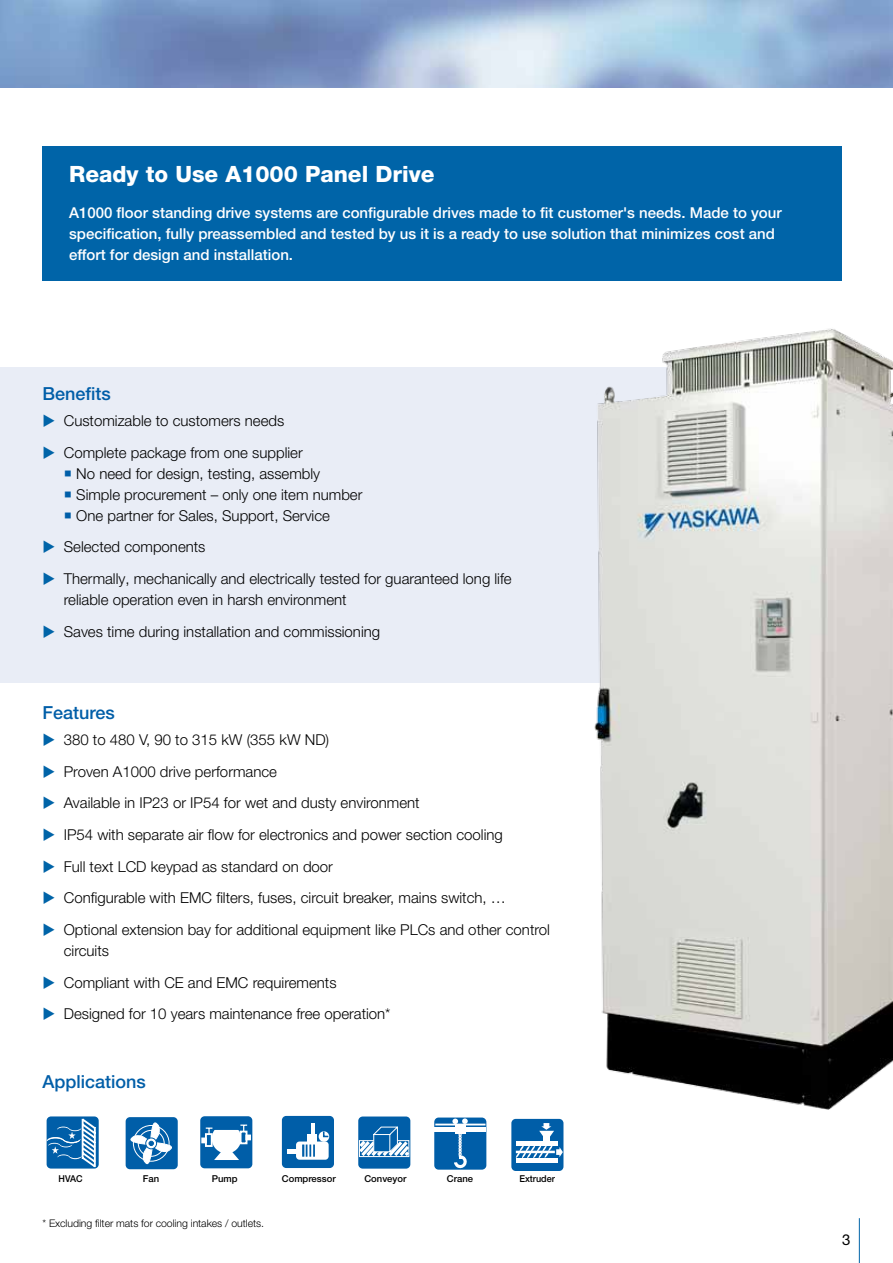
<style>
.page{position:relative;width:893px;height:1263px;background:#fff}
.page>*{position:absolute;margin:0;border:0;box-sizing:border-box;transform-origin:0 0}
.t1{font:800 22.5px "Helvetica Neue LT Pro";color:#fff}
.t2{font:500 18px "Helvetica Neue LT Pro";color:#005ea8}
.t3{font:300 15px/31.7px "Helvetica Neue LT Pro";color:#000}
.t4{font:500 15px/21px "Helvetica Neue LT Pro";color:#fff}
.t5{font:15px "Helvetica Neue LT Pro";color:#000}
.t6{font:11.1px "Helvetica Neue LT Pro";color:#000}
.t7{font:300 10.5px "Helvetica Neue LT Pro";letter-spacing:-.005em;color:#000}
.t8{font:500 9.45px "Helvetica Neue LT Pro";color:#000}
.t9{font:500 9.45px "Helvetica Neue LT Pro";color:#000;scale:.95 1}
.s1{color:#005ea8}
</style>
<div class="page">
<div style="left:43px;top:146px;width:799px;height:135px;background:#0064a8"></div>
<div style="left:0;top:367px;width:799px;height:315px;background:#e9edf6"></div>
<img style="left:0;top:0;width:893px;height:87px">
<img style="left:553px;top:328px;width:340px;height:794px">
<hr style="left:859px;top:1218px;width:1px;height:45px;background:#0064a8">
<div style="left:358px;top:1116px;width:52px;height:52px;background:#005ea8;border-radius:4px"></div>
<svg style="left:358px;top:1126px;width:53px;height:33px"></svg>
<div style="left:282px;top:1116px;width:52px;height:52px;background:#005ea8;border-radius:4px"></div>
<hr style="left:311px;top:1123px;width:4px;height:11px;background:#fff">
<div style="left:308px;top:1134px;width:9px;height:9px;background:#fff"></div>
<div style="left:296px;top:1141px;width:33px;height:19px;background:#fff;border-radius:3px"></div>
<svg style="left:287px;top:1149px;width:9px;height:4px"></svg>
<div style="left:319px;top:1131px;width:10px;height:11px;background:#fff;border-radius:50%"></div>
<svg style="left:323px;top:1131px;width:5px;height:6px"></svg>
<svg style="left:302px;top:1144px;width:13px;height:13px"></svg>
<div style="left:511px;top:1119px;width:52px;height:52px;background:#005ea8;border-radius:4px"></div>
<div style="left:543px;top:1136px;width:7px;height:6px;background:#fff"></div>
<svg style="left:539px;top:1123px;width:15px;height:14px"></svg>
<hr style="left:516px;top:1141px;width:42px;height:4px;background:#fff">
<div style="left:516px;top:1158px;width:41px;height:5px;background:#fff"></div>
<svg style="left:516px;top:1145px;width:47px;height:13px"></svg>
<div style="left:434px;top:1117px;width:52px;height:53px;background:#005ea8;border-radius:4px"></div>
<svg style="left:454px;top:1131px;width:14px;height:38px"></svg>
<svg style="left:452px;top:1118px;width:16px;height:5px"></svg>
<hr style="left:435px;top:1123px;width:50px;height:2px;background:#fff">
<hr style="left:435px;top:1127px;width:51px;height:4px;background:#fff">
<div style="left:455px;top:1124px;width:10px;height:9px;background:#fff"></div>
<div style="left:126px;top:1117px;width:52px;height:52px;background:#005ea8;border-radius:4px"></div>
<svg style="left:131px;top:1122px;width:41px;height:42px"></svg>
<svg style="left:47px;top:1116px;width:52px;height:52px"></svg>
<svg style="left:47px;top:1117px;width:51px;height:52px;background:#347eb9"></svg>
<div style="left:200px;top:1116px;width:52px;height:52px;background:#005ea8;border-radius:4px"></div>
<svg style="left:201px;top:1124px;width:50px;height:36px"></svg>
<h1 class="t1" style="left:69px;top:161px;width:367px">Ready to Use A1000 Panel Drive</h1>
<p class="t4" style="left:69px;top:202px;width:714px">A1000 floor standing drive systems are configurable drives made to fit customer's needs. Made to your specification, fully preassembled and tested by us it is a ready to use solution that minimizes cost and effort for design and installation.</p>
<p class="t2" style="left:43px;top:383px;width:70px">Benefits</p>
<p class="t3" style="left:64px;top:405px;width:240px">Customizable to customers needs<br>Complete package from one supplier</p>
<p class="t3" style="left:64px;top:457px;width:258px"><span class="s1">○</span> No need for design, testing, assembly</p>
<p class="t3" style="left:64px;top:478px;width:300px"><span class="s1">○</span> Simple procurement – only one item number</p>
<p class="t3" style="left:64px;top:499px;width:449px"><span class="s1">○</span> One partner for Sales, Support, Service<br>Selected components<br>Thermally, mechanically and electrically tested for guaranteed long life</p>
<p class="t3" style="left:64px;top:584px;width:318px">reliable operation even in harsh environment<br>Saves time during installation and commissioning</p>
<p class="t2" style="left:43px;top:701px;width:74px">Features</p>
<p class="t3" style="left:64px;top:724px;width:488px">380 to 480 V, 90 to 315 kW (355 kW ND)<br>Proven A1000 drive performance<br>Available in IP23 or IP54 for wet and dusty environment<br>IP54 with separate air flow for electronics and power section cooling<br>Full text LCD keypad as standard on door<br>Configurable with EMC filters, fuses, circuit breaker, mains switch, … Optional extension bay for additional equipment like PLCs and other control</p>
<p class="t3" style="left:64px;top:934px;width:328px">circuits<br>Compliant with CE and EMC requirements<br>Designed for 10 years maintenance free operation*</p>
<p class="t2" style="left:43px;top:1071px;width:105px">Applications</p>
<p class="t6" style="left:64px;top:1170px;width:32px">HVAC</p>
<p class="t6" style="left:146px;top:1170px;width:20px">Fan</p>
<p class="t6" style="left:215px;top:1170px;width:31px">Pump</p>
<p class="t6" style="left:275px;top:1170px;width:63px">Compre sor</p>
<p class="t6" style="left:359px;top:1170px;width:50px">Conveyor</p>
<p class="t6" style="left:58px;top:1171px;width:32px">H AC</p>
<p class="t6" style="left:140px;top:1171px;width:20px">Fan</p>
<p class="t6" style="left:216px;top:1171px;width:24px">u p</p>
<p class="t6" style="left:277px;top:1171px;width:45px">ompre s</p>
<p class="t6" style="left:353px;top:1171px;width:50px">Co eyor</p>
<p class="t6" style="left:59px;top:1171px;width:32px">HVAC</p>
<p class="t6" style="left:141px;top:1171px;width:20px">Fan</p>
<p class="t6" style="left:210px;top:1171px;width:31px">Pump</p>
<p class="t6" style="left:270px;top:1171px;width:63px">Compressor</p>
<p class="t6" style="left:354px;top:1171px;width:50px">Conveyor</p>
<p class="t6" style="left:68px;top:1171px;width:8px">V</p>
<p class="t6" style="left:211px;top:1171px;width:25px">P m</p>
<p class="t6" style="left:311px;top:1171px;width:23px">s or</p>
<p class="t6" style="left:370px;top:1171px;width:13px">nv</p>
<p class="t9" style="left:59px;top:1173px;width:27px">HVAC</p>
<p class="t8" style="left:143px;top:1173px;width:18px">Fan</p>
<p class="t8" style="left:212px;top:1173px;width:27px">Pump</p>
<p class="t8" style="left:447px;top:1173px;width:28px">Crane</p>
<p class="t9" style="left:519px;top:1173px;width:39px">Extruder</p>
<p class="t8" style="left:282px;top:1173px;width:55px">Compressor</p>
<p class="t8" style="left:364px;top:1173px;width:44px">Conveyor</p>
<p class="t6" style="left:445px;top:1173px;width:31px">Hoist,</p>
<p class="t6" style="left:513px;top:1173px;width:49px">Extruders</p>
<p class="t7" style="left:43px;top:1216px;width:223px">* Excluding filter mats for cooling intakes / outlets.</p>
<p class="t5" style="left:842px;top:1230px;width:10px">3</p>
</div>
